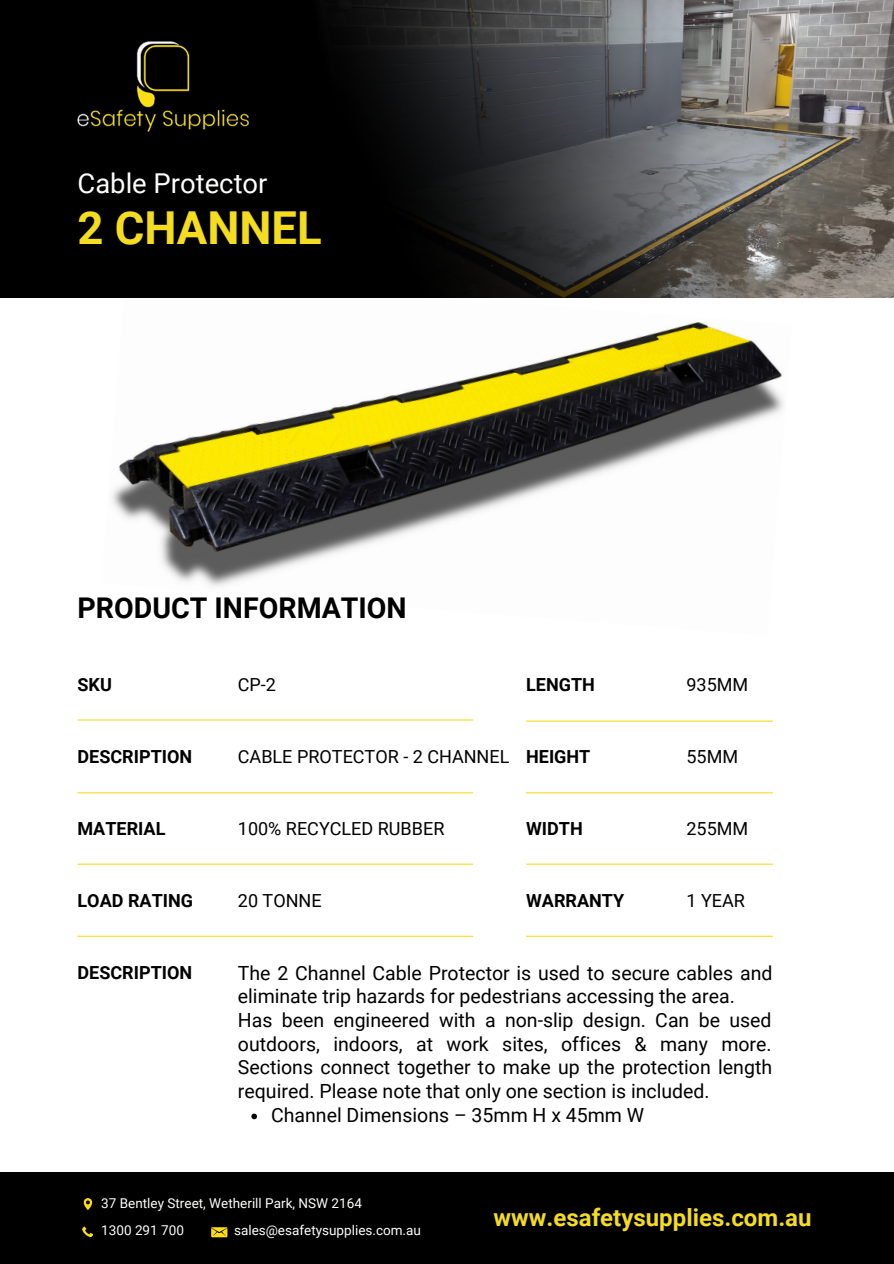
<style>
.page{position:relative;width:894px;height:1264px;background:#fff}
.page>*{position:absolute;margin:0;border:0;box-sizing:border-box;transform-origin:0 0}
.t1{font:700 45.45px "Roboto";color:#f4dc1f}
.t2{font:700 28.5px "Roboto";color:#000}
.t3{font:27.45px "Roboto";color:#fdfdfc}
.t4{font:700 24px "Roboto";color:#f4dc1f}
.t5{font:19.5px/23.7px "Roboto";color:#000}
.t6{font:18px "Roboto";color:#000}
.t7{font:700 18px "Roboto";color:#000}
.t8{font:13.5px/27px "Roboto";color:#fdfdfc}
</style>
<div class="page">
<img style="left:101px;top:297px;width:690px;height:290px">
<hr style="left:77px;top:719px;width:396px;height:1px;background:#f4dc1f">
<hr style="left:526px;top:720px;width:246px;height:1px;background:#f4dc1f">
<hr style="left:77px;top:792px;width:396px;height:1px;background:#f4dc1f">
<hr style="left:526px;top:792px;width:246px;height:1px;background:#f4dc1f">
<hr style="left:77px;top:863px;width:396px;height:1px;background:#f4dc1f">
<hr style="left:526px;top:863px;width:246px;height:1px;background:#f4dc1f">
<hr style="left:77px;top:935px;width:396px;height:1px;background:#f4dc1f">
<hr style="left:526px;top:935px;width:246px;height:1px;background:#f4dc1f">
<div style="left:0;top:1172px;width:893px;height:91px;background:#000"></div>
<svg style="left:83px;top:1198px;width:9px;height:11px"></svg>
<img style="left:211px;top:1227px;width:17px;height:11px">
<svg style="left:83px;top:1226px;width:10px;height:10px"></svg>
<img style="left:822px;top:0;width:71px;height:297px">
<img style="left:0;top:0;width:822px;height:297px">
<img style="left:77px;top:41px;width:172px;height:90px">
<svg style="left:251px;top:1113px;width:6px;height:6px"></svg>
<h3 class="t3" style="left:77px;top:164px;width:191px">Cable Protector</h3>
<h1 class="t1" style="left:77px;top:196px;width:245px">2 CHANNEL</h1>
<h2 class="t2" style="left:77px;top:588px;width:330px">PRODUCT INFORMATION</h2>
<p class="t7" style="left:77px;top:672px;width:36px">SKU</p>
<p class="t6" style="left:238px;top:672px;width:40px">CP-2</p>
<p class="t7" style="left:526px;top:672px;width:70px">LENGTH</p>
<p class="t6" style="left:686px;top:672px;width:63px">935MM</p>
<p class="t7" style="left:77px;top:744px;width:116px">DESCRIPTION</p>
<p class="t6" style="left:238px;top:744px;width:273px">CABLE PROTECTOR - 2 CHANNEL</p>
<p class="t7" style="left:526px;top:744px;width:66px">HEIGHT</p>
<p class="t6" style="left:686px;top:744px;width:53px">55MM</p>
<p class="t7" style="left:77px;top:816px;width:89px">MATERIAL</p>
<p class="t6" style="left:238px;top:816px;width:208px">100% RECYCLED RUBBER</p>
<p class="t7" style="left:526px;top:816px;width:58px">WIDTH</p>
<p class="t6" style="left:686px;top:816px;width:63px">255MM</p>
<p class="t7" style="left:77px;top:888px;width:117px">LOAD RATING</p>
<p class="t6" style="left:238px;top:888px;width:85px">20 TONNE</p>
<p class="t7" style="left:526px;top:888px;width:100px">WARRANTY</p>
<p class="t6" style="left:686px;top:888px;width:60px">1 YEAR</p>
<p class="t7" style="left:77px;top:960px;width:116px">DESCRIPTION</p>
<p class="t5" style="left:238px;top:960px;width:536px">The 2 Channel Cable Protector is used to secure cables and eliminate trip hazards for pedestrians accessing the area.<br>Has been engineered with a non-slip design. Can be used outdoors, indoors, at work sites, offices &amp; many more.<br>Sections connect together to make up the protection length required. Please note that only one section is included.</p>
<p class="t5" style="left:271px;top:1101px;width:374px">Channel Dimensions – 35mm H x 45mm W</p>
<p class="t8" style="left:101px;top:1188px;width:262px">37 Bentley Street, Wetherill Park, NSW 2164<br>1300 291 700</p>
<p class="t8" style="left:234px;top:1215px;width:188px">sales@esafetysupplies.com.au</p>
<p class="t4" style="left:493px;top:1200px;width:319px">www.esafetysupplies.com.au</p>
</div>
